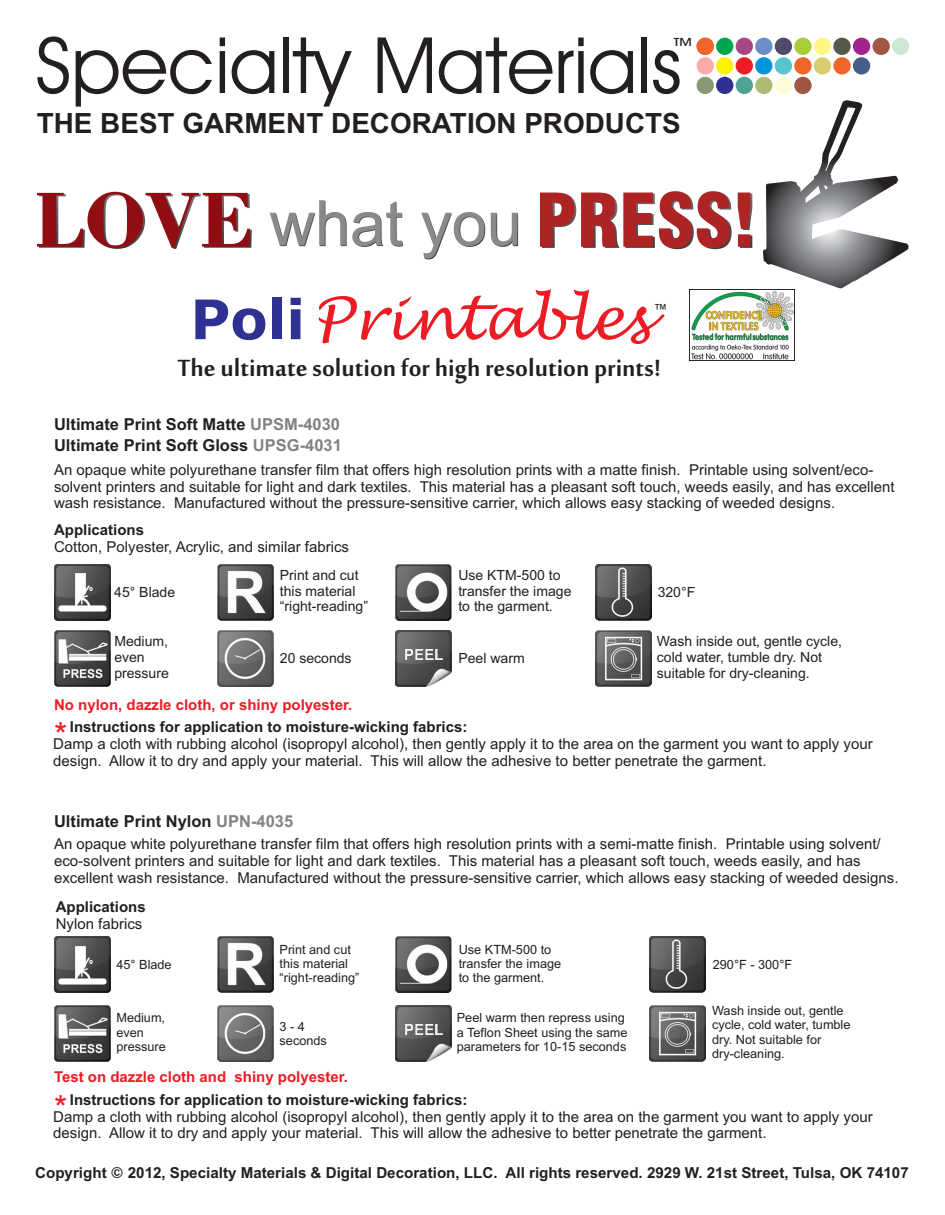
<style>
.page{position:relative;width:945px;height:1215px;background:#fff}
.page>*{position:absolute;margin:0;border:0;box-sizing:border-box;transform-origin:0 0}
.t1{font:700 82.65px "Bodoni BT";color:#910d14}
.t2{font:78px "Avant Garde IT Cby BT";color:#231f20}
.t3{font:63px "Arial";color:#231f20}
.t4{font:italic 58.2px "Lucida Handwriting";color:#ed1c24}
.t5{font:36px "Mool Boran";color:#231f20}
.t6{font:34.05px "Arial";color:#ed1c24}
.t7{font:700 27.9px "Arial";color:#231f20}
.t8{font:700 16.5px "Arial";color:#231f20}
.t9{font:700 15.15px "Arial";color:#231f20}
.t10{font:15px/16.8px "Arial";color:#231f20}
.t11{font:700 15px "Arial";color:#231f20}
.t12{font:700 15px "Arial";color:#ed1c24}
.t13{font:14.1px/15.8px "Arial";color:#231f20}
.t14{font:13.95px "Arial";color:#231f20}
.t15{font:12.75px/14.2px "Arial";color:#231f20}
.t16{font:500 11.4px "Avant Garde IT Cby BT";color:#231f20;scale:1.29 1}
.s1{font-family:"Swiss 721 BT";font-weight:900;font-stretch:condensed;font-size:72.15px}
.s2{font-family:"Verdana";font-weight:700;font-style:normal;font-size:54.45px;color:#2e3092}
.s3{color:#808285}
.s4{font-family:"Swiss 911 BT Extra Compressed";font-weight:400}
</style>
<div class="page">
<div style="left:716px;top:38px;width:17px;height:17px;background:#00a650;border-radius:50%"></div>
<div style="left:736px;top:38px;width:17px;height:17px;background:#a54786;border-radius:50%"></div>
<div style="left:755px;top:38px;width:18px;height:17px;background:#6c8cc7;border-radius:50%"></div>
<div style="left:775px;top:38px;width:17px;height:17px;background:#4f4b6a;border-radius:50%"></div>
<div style="left:794px;top:38px;width:18px;height:17px;background:#a6ce39;border-radius:50%"></div>
<div style="left:814px;top:38px;width:17px;height:17px;background:#fff685;border-radius:50%"></div>
<div style="left:833px;top:38px;width:18px;height:17px;background:#58574b;border-radius:50%"></div>
<div style="left:853px;top:38px;width:17px;height:17px;background:#a3238e;border-radius:50%"></div>
<div style="left:872px;top:38px;width:18px;height:17px;background:#a25641;border-radius:50%"></div>
<div style="left:697px;top:57px;width:17px;height:18px;background:#f8abad;border-radius:50%"></div>
<div style="left:716px;top:57px;width:17px;height:18px;background:#fff200;border-radius:50%"></div>
<div style="left:736px;top:57px;width:17px;height:18px;background:#ed1c24;border-radius:50%"></div>
<div style="left:755px;top:57px;width:18px;height:18px;background:#0095da;border-radius:50%"></div>
<div style="left:697px;top:77px;width:17px;height:17px;background:#889976;border-radius:50%"></div>
<div style="left:716px;top:77px;width:17px;height:17px;background:#2e3092;border-radius:50%"></div>
<div style="left:736px;top:77px;width:17px;height:17px;background:#4ea392;border-radius:50%"></div>
<div style="left:775px;top:57px;width:17px;height:18px;background:#56c5d0;border-radius:50%"></div>
<div style="left:794px;top:57px;width:18px;height:18px;background:#f26529;border-radius:50%"></div>
<div style="left:814px;top:57px;width:17px;height:18px;background:#d6cc70;border-radius:50%"></div>
<div style="left:755px;top:77px;width:18px;height:17px;background:#adbc72;border-radius:50%"></div>
<div style="left:775px;top:77px;width:17px;height:17px;background:#fffcd5;border-radius:50%"></div>
<div style="left:794px;top:77px;width:18px;height:17px;background:#a25641;border-radius:50%"></div>
<div style="left:833px;top:57px;width:18px;height:18px;background:#f26529;border-radius:50%"></div>
<div style="left:853px;top:57px;width:17px;height:18px;background:#485e88;border-radius:50%"></div>
<div style="left:892px;top:38px;width:17px;height:17px;background:#cce7d3;border-radius:50%"></div>
<div style="left:697px;top:38px;width:17px;height:17px;background:#f26529;border-radius:50%"></div>
<svg style="left:763px;top:100px;width:146px;height:189px"></svg>
<img style="left:689px;top:289px;width:105px;height:71px">
<img style="left:395px;top:564px;width:56px;height:56px">
<img style="left:55px;top:564px;width:56px;height:56px">
<img style="left:58px;top:605px;width:49px;height:7px">
<img style="left:76px;top:574px;width:9px;height:22px">
<img style="left:70px;top:596px;width:20px;height:13px">
<svg style="left:82px;top:585px;width:10px;height:11px"></svg>
<img style="left:395px;top:630px;width:56px;height:56px">
<img style="left:405px;top:649px;width:37px;height:11px">
<img style="left:217px;top:564px;width:56px;height:56px">
<img style="left:595px;top:564px;width:57px;height:56px">
<img style="left:217px;top:630px;width:56px;height:56px">
<img style="left:595px;top:630px;width:57px;height:56px">
<img style="left:55px;top:630px;width:56px;height:56px">
<img style="left:395px;top:937px;width:56px;height:56px">
<img style="left:55px;top:937px;width:56px;height:56px">
<img style="left:58px;top:978px;width:49px;height:6px">
<img style="left:76px;top:946px;width:9px;height:22px">
<img style="left:70px;top:968px;width:20px;height:14px">
<svg style="left:82px;top:958px;width:10px;height:11px"></svg>
<img style="left:395px;top:1005px;width:56px;height:56px">
<img style="left:405px;top:1024px;width:37px;height:11px">
<img style="left:217px;top:937px;width:56px;height:56px">
<img style="left:649px;top:937px;width:57px;height:56px">
<img style="left:217px;top:1005px;width:56px;height:56px">
<img style="left:649px;top:1005px;width:57px;height:56px">
<img style="left:55px;top:1005px;width:56px;height:56px">
<h2 class="t2" style="left:35px;top:34px;width:648px">Specialty Materials</h2>
<p class="t16" style="left:674px;top:38px;width:15px">TM</p>
<h3 class="t7" style="left:37px;top:112px;width:646px">THE BEST GARMENT DECORATION PRODUCTS</h3>
<h1 class="t1" style="left:34px;top:184px;width:222px">LOVE</h1>
<h3 class="t3" style="left:270px;top:200px;width:489px">what you <span class="s1">PRESS!</span></h3>
<h3 class="t4" style="left:190px;top:289px;width:461px"><span class="s2">Poli</span>Printables</h3>
<p class="t14" style="left:653px;top:304px;width:16px">™</p>
<h3 class="t5" style="left:178px;top:342px;width:485px">The ultimate solution for high resolution prints!</h3>
<p class="t8" style="left:54px;top:418px;width:288px">Ultimate Print Soft Matte <span class="s3">UPSM-4030</span></p>
<p class="t10" style="left:54px;top:462px;width:842px">An opaque white polyurethane transfer film that offers high resolution prints with a matte finish. Printable using solvent/eco&shy;solvent printers and suitable for light and dark textiles. This material has a pleasant soft touch, weeds easily, and has excellent wash resistance. Manufactured without the pressure-sensitive carrier, which allows easy stacking of weeded designs.</p>
<p class="t11" style="left:54px;top:524px;width:92px">Applications</p>
<p class="t10" style="left:54px;top:540px;width:297px">Cotton, Polyester, Acrylic, and similar fabrics</p>
<p class="t13" style="left:114px;top:586px;width:63px">45° Blade</p>
<p class="t8" style="left:54px;top:439px;width:289px">Ultimate Print Soft Gloss <span class="s3">UPSG-4031</span></p>
<p class="t13" style="left:280px;top:569px;width:90px">Print and cut this material “right-reading”</p>
<p class="t13" style="left:458px;top:569px;width:115px">Use KTM-500 to transfer the image to the garment.</p>
<p class="t13" style="left:658px;top:586px;width:39px">320°F</p>
<p class="t13" style="left:114px;top:635px;width:56px">Medium, even pressure</p>
<p class="t13" style="left:657px;top:635px;width:187px">Wash inside out, gentle cycle, cold water, tumble dry. Not suitable for dry-cleaning.</p>
<p class="t13" style="left:280px;top:652px;width:73px">20 seconds</p>
<p class="t13" style="left:458px;top:652px;width:68px">Peel warm</p>
<p class="t12" style="left:54px;top:699px;width:300px">No nylon, dazzle cloth, or shiny polyester.</p>
<p class="t11" style="left:70px;top:721px;width:399px">Instructions for application to moisture-wicking fabrics:</p>
<p class="t10" style="left:53px;top:737px;width:821px">Damp a cloth with rubbing alcohol (isopropyl alcohol), then gently apply it to the area on the garment you want to apply your design. Allow it to dry and apply your material. This will allow the adhesive to better penetrate the garment.</p>
<h3 class="t6" style="left:54px;top:722px;width:15px">*</h3>
<p class="t8" style="left:54px;top:815px;width:241px">Ultimate Print Nylon <span class="s3">UPN-4035</span></p>
<p class="t10" style="left:54px;top:837px;width:846px">An opaque white polyurethane transfer film that offers high resolution prints with a semi-matte finish. Printable using solvent/ eco-solvent printers and suitable for light and dark textiles. This material has a pleasant soft touch, weeds easily, and has excellent wash resistance. Manufactured without the pressure-sensitive carrier, which allows easy stacking of weeded designs.</p>
<p class="t11" style="left:56px;top:901px;width:92px">Applications</p>
<p class="t10" style="left:56px;top:917px;width:88px">Nylon fabrics</p>
<p class="t15" style="left:116px;top:959px;width:57px">45° Blade</p>
<p class="t15" style="left:280px;top:943px;width:81px">Print and cut this material “right-reading”</p>
<p class="t15" style="left:459px;top:944px;width:104px">Use KTM-500 to transfer the image to the garment.</p>
<p class="t15" style="left:713px;top:959px;width:81px">290°F - 300°F</p>
<p class="t15" style="left:116px;top:1012px;width:51px">Medium, even pressure</p>
<p class="t15" style="left:712px;top:1005px;width:140px">Wash inside out, gentle cycle, cold water, tumble dry. Not suitable for dry-cleaning.</p>
<p class="t15" style="left:457px;top:1012px;width:172px">Peel warm then repress using a Teflon Sheet using the same parameters for 10-15 seconds</p>
<p class="t15" style="left:280px;top:1020px;width:49px">3 - 4 seconds</p>
<p class="t12" style="left:54px;top:1072px;width:295px">Test on dazzle cloth and shiny polyester.</p>
<p class="t11" style="left:70px;top:1094px;width:399px">Instructions for application to moisture-wicking fabrics:</p>
<p class="t10" style="left:53px;top:1109px;width:821px">Damp a cloth with rubbing alcohol (isopropyl alcohol), then gently apply it to the area on the garment you want to apply your design. Allow it to dry and apply your material. This will allow the adhesive to better penetrate the garment.</p>
<h3 class="t6" style="left:54px;top:1095px;width:15px">*</h3>
<p class="t9" style="left:35px;top:1167px;width:875px">Copyright <span class="s4">©</span> 2012, Specialty Materials &amp; Digital Decoration, LLC. All rights reserved. 2929 W. 21st Street, Tulsa, OK 74107</p>
</div>
